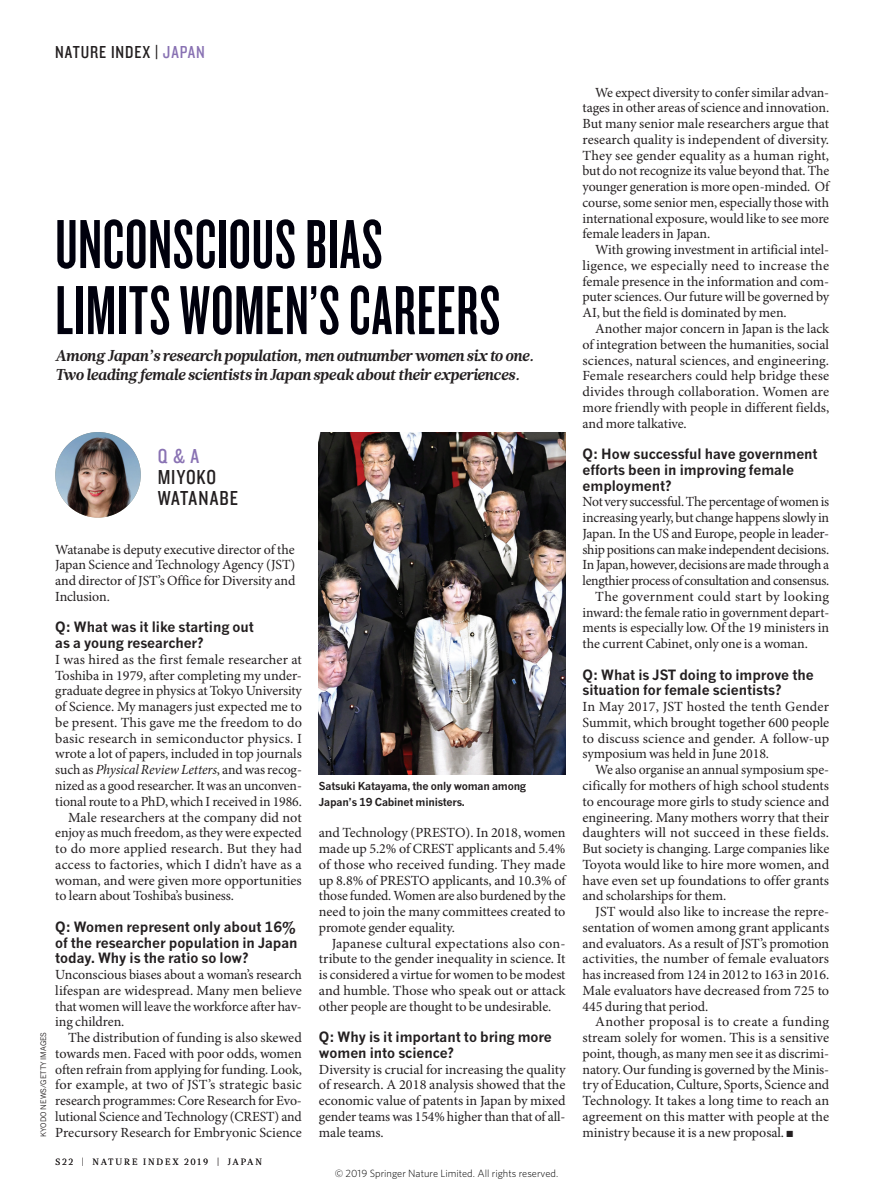
<style>
.page{position:relative;width:893px;height:1187px;background:#fff}
.page>*{position:absolute;margin:0;border:0;box-sizing:border-box;transform-origin:0 0}
.t1{font:72px/66px "Knockout 47 Bantamweight";letter-spacing:.015em;color:#00000d}
.t2{font:21px/21px "Knockout 29 Junior Ltweight";letter-spacing:.04em;color:#231f20}
.t3{font:21px "Knockout 29 Junior Ltweight";color:#8972b3}
.t4{font:18px "Knockout 29 Junior Ltweight";letter-spacing:.05em;color:#231f20}
.t5{font:italic 700 15.75px/18.9px "Glosa Math";letter-spacing:-.03em;color:#231f20}
.t6{font:13.95px/15.8px "Minion Pro";letter-spacing:-.005em;color:#231f20;text-align:justify}
.t7{font:700 13.95px/15.8px "News Gothic MTOT";letter-spacing:-.005em;color:#231f20}
.t8{font:italic 13.95px "Minion Pro";letter-spacing:-.01em;color:#231f20}
.t9{font:13.95px "Minion Pro";letter-spacing:.02em;color:#231f20}
.t10{font:700 10.8px/15.8px "News Gothic MTOT";letter-spacing:-.02em;color:#231f20}
.t11{font:300 10.5px "Whitney";color:#000}
.t12{font:9px "Glosa Math";letter-spacing:.205em;color:#231f20}
.t13{font:7.5px "News Gothic MTOT";color:#231f20}
.s1{color:#8972b3}
.s2{font-style:normal}
</style>
<div class="page">
<img style="left:55px;top:432px;width:86px;height:85px;border-radius:43px">
<img style="left:319px;top:432px;width:247px;height:342px">
<p class="t4" style="left:55px;top:40px;width:151px">NATURE INDEX | <span class="s1">JAPAN</span></p>
<h1 class="t1" style="left:55px;top:209px;width:446px">UNCONSCIOUS BIAS<br>LIMITS WOMEN’S CAREERS</h1>
<p class="t5" style="left:55px;top:347px;width:481px">Among Japan’s research population, men outnumber women six to one.<br>Two leading female scientists in Japan speak about their experiences.</p>
<h2 class="t3" style="left:158px;top:442px;width:43px">Q &amp; A</h2>
<h2 class="t2" style="left:158px;top:465px;width:82px">MIYOKO<br>WATANABE</h2>
<p class="t13" style="left:39px;top:1136px;width:106px;rotate:-90deg">KYODO NEWS/GETTY IMAGES</p>
<p class="t6" style="left:55px;top:542px;width:242px">Watanabe is deputy executive director of the Japan Science and Technology Agency (JST) and director of JST’s Office for Diversity and Inclusion.</p>
<p class="t7" style="left:55px;top:619px;width:200px">Q: What was it like starting out as a young researcher?</p>
<p class="t6" style="left:55px;top:652px;width:248px">I was hired as the first female researcher at</p>
<p class="t6" style="left:55px;top:668px;width:248px">Toshiba in 1979, after completing my under-</p>
<p class="t6" style="left:55px;top:683px;width:248px">graduate degree in physics at Tokyo University</p>
<p class="t6" style="left:55px;top:699px;width:248px">of Science. My managers just expected me to</p>
<p class="t6" style="left:55px;top:715px;width:248px">be present. This gave me the freedom to do</p>
<p class="t6" style="left:55px;top:731px;width:248px">basic research in semiconductor physics. I</p>
<p class="t6" style="left:55px;top:746px;width:248px">wrote a lot of papers, included in top journals</p>
<p class="t8" style="left:55px;top:760px;width:248px"><span class="s2">such as</span> Physical Review Letters<span class="s2">, and was recog-</span></p>
<p class="t6" style="left:55px;top:778px;width:248px">nized as a good researcher. It was an unconven-</p>
<p class="t6" style="left:55px;top:794px;width:248px">tional route to a PhD, which I received in 1986.</p>
<p class="t6" style="left:68px;top:809px;width:235px">Male researchers at the company did not</p>
<p class="t6" style="left:55px;top:825px;width:248px">enjoy as much freedom, as they were expected</p>
<p class="t6" style="left:55px;top:841px;width:248px">to do more applied research. But they had</p>
<p class="t6" style="left:55px;top:857px;width:248px">access to factories, which I didn’t have as a</p>
<p class="t6" style="left:55px;top:872px;width:248px">woman, and were given more opportunities</p>
<p class="t6" style="left:55px;top:888px;width:180px">to learn about Toshiba’s business.</p>
<p class="t7" style="left:55px;top:918px;width:244px">Q: Women represent only about 16% of the researcher population in Japan today. Why is the ratio so low?</p>
<p class="t6" style="left:55px;top:967px;width:248px">Unconscious biases about a woman’s research lifespan are widespread. Many men believe that women will leave the workforce after hav&shy;ing children.</p>
<p class="t6" style="left:55px;top:1030px;width:248px;text-indent:13px">The distribution of funding is also skewed towards men. Faced with poor odds, women often refrain from applying for funding. Look, for example, at two of JST’s strategic basic research programmes: Core Research for Evo&shy;lutional Science and Technology (CREST) and Precursory Research for Embryonic Science</p>
<p class="t12" style="left:55px;top:1156px;width:208px">S22 | NATURE INDEX 2019 | JAPAN</p>
<p class="t10" style="left:319px;top:778px;width:209px">Satsuki Katayama, the only woman among<br>Japan’s 19 Cabinet ministers.</p>
<p class="t6" style="left:319px;top:825px;width:248px">and Technology (PRESTO). In 2018, women made up 5.2% of CREST applicants and 5.4% of those who received funding. They made up 8.8% of PRESTO applicants, and 10.3% of those funded. Women are also burdened by the need to join the many committees created to promote gender equality.</p>
<p class="t6" style="left:319px;top:935px;width:248px;text-indent:13px">Japanese cultural expectations also con&shy;tribute to the gender inequality in science. It is considered a virtue for women to be modest and humble. Those who speak out or attack other people are thought to be undesirable.</p>
<p class="t7" style="left:319px;top:1028px;width:235px">Q: Why is it important to bring more women into science?</p>
<p class="t6" style="left:319px;top:1061px;width:248px">Diversity is crucial for increasing the quality of research. A 2018 analysis showed that the economic value of patents in Japan by mixed gender teams was 154% higher than that of all&shy;male teams.</p>
<p class="t11" style="left:335px;top:1166px;width:225px">© 2019 Springer Nature Limited. All rights reserved.</p>
<p class="t6" style="left:583px;top:85px;width:248px;text-indent:13px">We expect diversity to confer similar advan&shy;tages in other areas of science and innovation.<br>But many senior male researchers argue that research quality is independent of diversity.<br>They see gender equality as a human right, but do not recognize its value beyond that. The younger generation is more open-minded. Of course, some senior men, especially those with international exposure, would like to see more female leaders in Japan.</p>
<p class="t6" style="left:583px;top:242px;width:248px;text-indent:13px">With growing investment in artificial intel&shy;ligence, we especially need to increase the female presence in the information and com&shy;puter sciences. Our future will be governed by AI, but the field is dominated by men.</p>
<p class="t6" style="left:583px;top:321px;width:248px;text-indent:13px">Another major concern in Japan is the lack of integration between the humanities, social sciences, natural sciences, and engineering.<br>Female researchers could help bridge these divides through collaboration. Women are more friendly with people in different fields, and more talkative.</p>
<p class="t7" style="left:583px;top:446px;width:237px">Q: How successful have government efforts been in improving female employment?</p>
<p class="t6" style="left:583px;top:494px;width:248px">Not very successful. The percentage of women is</p>
<p class="t6" style="left:583px;top:510px;width:248px">increasing yearly, but change happens slowly in</p>
<p class="t6" style="left:583px;top:526px;width:248px">Japan. In the US and Europe, people in leader-</p>
<p class="t6" style="left:583px;top:542px;width:248px">ship positions can make independent decisions.</p>
<p class="t6" style="left:583px;top:557px;width:248px">In Japan, however, decisions are made through a</p>
<p class="t6" style="left:583px;top:573px;width:248px">lengthier process of consultation and consensus.</p>
<p class="t9" style="left:595px;top:588px;width:235px">The government could start by looking</p>
<p class="t6" style="left:583px;top:605px;width:248px">inward: the female ratio in government depart-</p>
<p class="t6" style="left:583px;top:620px;width:248px">ments is especially low. Of the 19 ministers in</p>
<p class="t6" style="left:583px;top:636px;width:227px">the current Cabinet, only one is a woman.</p>
<p class="t7" style="left:583px;top:666px;width:233px">Q: What is JST doing to improve the situation for female scientists?</p>
<p class="t6" style="left:583px;top:699px;width:248px">In May 2017, JST hosted the tenth Gender Summit, which brought together 600 people to discuss science and gender. A follow-up symposium was held in June 2018.</p>
<p class="t6" style="left:583px;top:762px;width:248px;text-indent:13px">We also organise an annual symposium spe&shy;cifically for mothers of high school students to encourage more girls to study science and engineering. Many mothers worry that their daughters will not succeed in these fields.<br>But society is changing. Large companies like Toyota would like to hire more women, and have even set up foundations to offer grants and scholarships for them.</p>
<p class="t6" style="left:583px;top:904px;width:248px;text-indent:13px">JST would also like to increase the repre&shy;sentation of women among grant applicants and evaluators. As a result of JST’s promotion activities, the number of female evaluators has increased from 124 in 2012 to 163 in 2016.<br>Male evaluators have decreased from 725 to 445 during that period.</p>
<p class="t6" style="left:583px;top:1014px;width:248px;text-indent:13px">Another proposal is to create a funding stream solely for women. This is a sensitive point, though, as many men see it as discrimi&shy;natory. Our funding is governed by the Minis&shy;try of Education, Culture, Sports, Science and Technology. It takes a long time to reach an agreement on this matter with people at the</p>
<p class="t6" style="left:583px;top:1124px;width:212px">ministry because it is a new proposal. ■</p>
</div>
